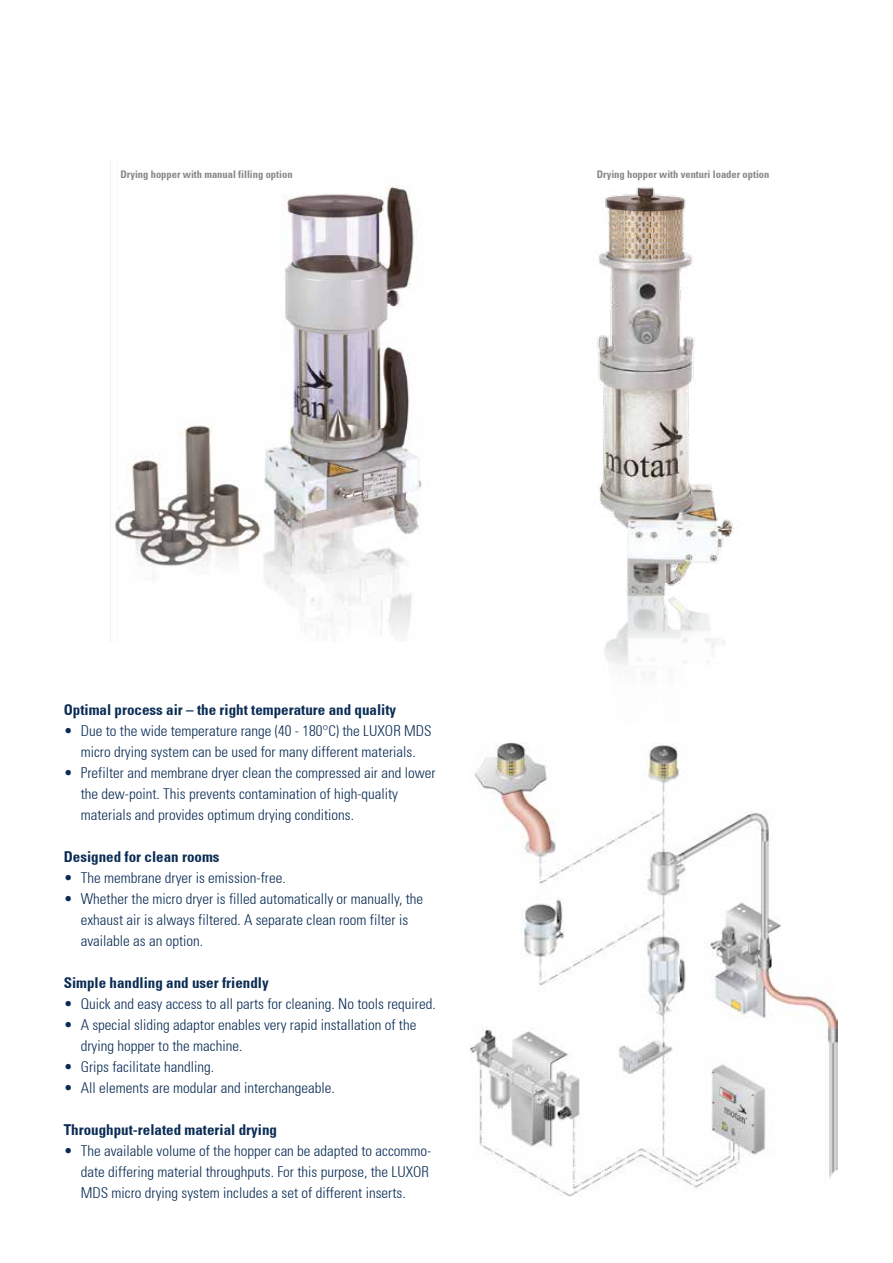
<style>
.page{position:relative;width:893px;height:1263px;background:#fff}
.page>*{position:absolute;margin:0;border:0;box-sizing:border-box;transform-origin:0 0}
.t1{font:300 condensed 15px/21px "Univers";color:#0a2c54}
.t2{font:700 condensed 15px "Univers";color:#0a2c54}
.t3{font:700 condensed 10.5px "Univers";color:#868786}
</style>
<div class="page">
<img style="left:110px;top:160px;width:312px;height:481px">
<img style="left:593px;top:187px;width:140px;height:487px">
<img style="left:470px;top:742px;width:368px;height:455px">
<p class="t3" style="left:120px;top:167px;width:174px">Drying hopper with manual filling option</p>
<p class="t3" style="left:597px;top:167px;width:174px">Drying hopper with venturi loader option</p>
<p class="t2" style="left:64px;top:700px;width:334px">Optimal process air – the right temperature and quality</p>
<p class="t1" style="left:64px;top:720px;width:365px;text-align:center">• Due to the wide temperature range (40 - 180°C) the LUXOR MDS micro drying system can be used for many different materials.</p>
<p class="t1" style="left:81px;top:762px;width:356px;text-indent:-17px">• Prefilter and membrane dryer clean the compressed air and lower the dew-point. This prevents contamination of high-quality materials and provides optimum drying conditions.</p>
<p class="t2" style="left:64px;top:847px;width:157px">Designed for clean rooms</p>
<p class="t1" style="left:64px;top:867px;width:223px">• The membrane dryer is emission-free.</p>
<p class="t1" style="left:81px;top:888px;width:344px;text-indent:-17px">• Whether the micro dryer is filled automatically or manually, the exhaust air is always filtered. A separate clean room filter is available as an option.</p>
<p class="t2" style="left:64px;top:973px;width:206px">Simple handling and user friendly</p>
<p class="t1" style="left:64px;top:993px;width:373px">• Quick and easy access to all parts for cleaning. No tools required.</p>
<p class="t1" style="left:81px;top:1014px;width:337px;text-indent:-17px">• A special sliding adaptor enables very rapid installation of the drying hopper to the machine.</p>
<p class="t1" style="left:64px;top:1056px;width:152px">• Grips facilitate handling.</p>
<p class="t1" style="left:64px;top:1077px;width:272px">• All elements are modular and interchangeable.</p>
<p class="t2" style="left:64px;top:1120px;width:215px">Throughput-related material drying</p>
<p class="t1" style="left:81px;top:1140px;width:352px;text-indent:-17px">• The available volume of the hopper can be adapted to accommo&shy;date differing material throughputs. For this purpose, the LUXOR<br>MDS micro drying system includes a set of different inserts.</p>
</div>
